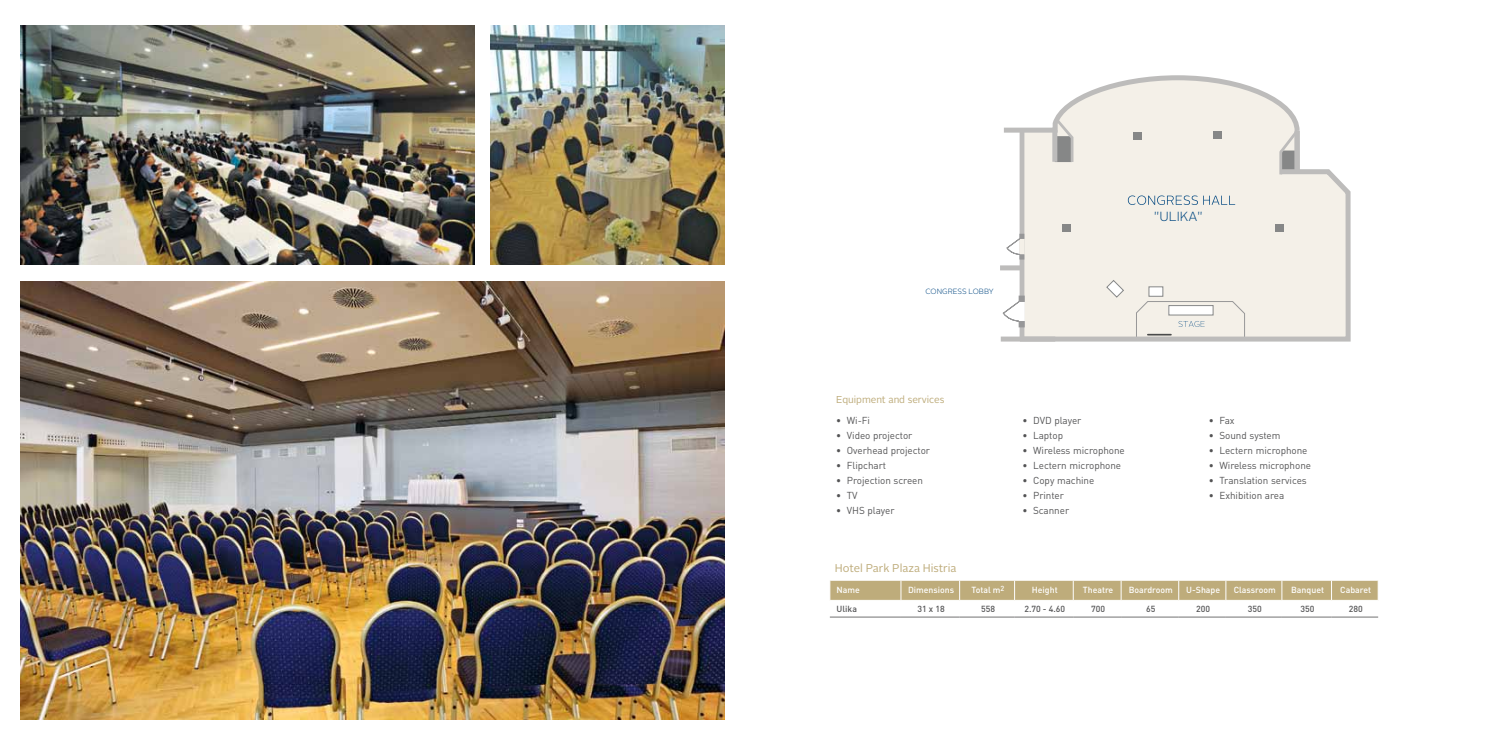
<style>
.page{position:relative;width:1489px;height:745px;background:#fff}
.page>*{position:absolute;margin:0;border:0;box-sizing:border-box;transform-origin:0 0}
.t1{font:300 13.25px "Alright Sans";color:#004680}
.t2{font:11.25px "Alright Sans";color:#beac7b}
.t3{font:10px "DIN Pro";letter-spacing:-.005em;color:#545455;scale:.96 1}
.t4{font:10px "Alright Sans";letter-spacing:-.005em;color:#beac7b}
.t5{font:500 8.75px "DIN Pro";color:#fff}
.t6{font:500 8.75px "DIN Pro";color:#545455}
.t7{font:300 7.62px "Alright Sans";color:#004680}
</style>
<div class="page">
<img style="left:20px;top:281px;width:704px;height:438px">
<img style="left:20px;top:25px;width:454px;height:239px">
<img style="left:490px;top:25px;width:234px;height:239px">
<svg style="left:830px;top:580px;width:548px;height:19px;background:#c1b082"></svg>
<hr style="left:829px;top:616px;width:71px;height:1px;background:#727172">
<hr style="left:900px;top:616px;width:59px;height:1px;background:#727172">
<hr style="left:959px;top:616px;width:55px;height:1px;background:#727172">
<hr style="left:1014px;top:616px;width:59px;height:1px;background:#727172">
<hr style="left:1073px;top:616px;width:48px;height:1px;background:#727172">
<hr style="left:1121px;top:616px;width:57px;height:1px;background:#727172">
<hr style="left:1178px;top:616px;width:47px;height:1px;background:#727172">
<hr style="left:1225px;top:616px;width:56px;height:1px;background:#727172">
<hr style="left:1281px;top:616px;width:50px;height:1px;background:#727172">
<hr style="left:1331px;top:616px;width:46px;height:1px;background:#727172">
<svg style="left:1301px;top:169px;width:50px;height:173px;background:#ece9e2"></svg>
<svg style="left:1000px;top:75px;width:301px;height:267px;background:#f0ede7"></svg>
<div style="left:1168px;top:305px;width:44px;height:10px;background:#fff"></div>
<div style="left:1168px;top:305px;width:45px;height:10px;border:1px solid #868787"></div>
<div style="left:1018px;top:295px;width:6px;height:7px;background:#979798"></div>
<svg style="left:1002px;top:301px;width:22px;height:26px"></svg>
<svg style="left:1006px;top:233px;width:18px;height:26px"></svg>
<svg style="left:1053px;top:117px;width:21px;height:48px"></svg>
<svg style="left:1277px;top:127px;width:23px;height:50px"></svg>
<p class="t7" style="left:925px;top:285px;width:70px">CONGRESS LOBBY</p>
<h1 class="t1" style="left:1154px;top:207px;width:50px">"ULIKA"</h1>
<p class="t4" style="left:836px;top:392px;width:110px">Equipment and services</p>
<p class="t3" style="left:836px;top:413px;width:37px">• Wi-Fi</p>
<p class="t3" style="left:836px;top:428px;width:81px">• Video projector</p>
<p class="t3" style="left:836px;top:443px;width:99px">• Overhead projector</p>
<p class="t3" style="left:836px;top:458px;width:53px">• Flipchart</p>
<p class="t3" style="left:836px;top:473px;width:92px">• Projection screen</p>
<p class="t3" style="left:836px;top:488px;width:24px">• TV</p>
<p class="t3" style="left:836px;top:503px;width:62px">• VHS player</p>
<p class="t3" style="left:1022px;top:413px;width:63px">• DVD player</p>
<p class="t3" style="left:1022px;top:428px;width:44px">• Laptop</p>
<p class="t3" style="left:1022px;top:443px;width:108px">• Wireless microphone</p>
<p class="t3" style="left:1022px;top:458px;width:104px">• Lectern microphone</p>
<p class="t3" style="left:1022px;top:473px;width:76px">• Copy machine</p>
<p class="t3" style="left:1022px;top:488px;width:45px">• Printer</p>
<p class="t3" style="left:1022px;top:503px;width:50px">• Scanner</p>
<p class="t3" style="left:1208px;top:413px;width:28px">• Fax</p>
<p class="t3" style="left:1208px;top:428px;width:76px">• Sound system</p>
<p class="t3" style="left:1208px;top:443px;width:104px">• Lectern microphone</p>
<p class="t3" style="left:1208px;top:458px;width:108px">• Wireless microphone</p>
<p class="t3" style="left:1208px;top:473px;width:103px">• Translation services</p>
<p class="t3" style="left:1208px;top:488px;width:80px">• Exhibition area</p>
<p class="t2" style="left:834px;top:559px;width:123px">Hotel Park Plaza Histria</p>
<p class="t5" style="left:836px;top:583px;width:25px">Name</p>
<p class="t5" style="left:908px;top:583px;width:48px">Dimensions</p>
<p class="t5" style="left:971px;top:583px;width:35px">Total m<sup>2</sup></p>
<p class="t5" style="left:1031px;top:583px;width:27px">Height</p>
<p class="t5" style="left:1082px;top:583px;width:32px">Theatre</p>
<p class="t5" style="left:1128px;top:583px;width:46px">Boardroom</p>
<p class="t5" style="left:1186px;top:583px;width:35px">U-Shape</p>
<p class="t5" style="left:1233px;top:583px;width:44px">Classroom</p>
<p class="t5" style="left:1290px;top:583px;width:34px">Banquet</p>
<p class="t5" style="left:1340px;top:583px;width:32px">Cabaret</p>
<p class="t6" style="left:836px;top:602px;width:22px">Ulika</p>
<p class="t6" style="left:917px;top:602px;width:29px">31 x 18</p>
<p class="t6" style="left:980px;top:602px;width:15px">558</p>
<p class="t6" style="left:1024px;top:602px;width:42px">2.70 - 4.60</p>
<p class="t6" style="left:1090px;top:602px;width:15px">700</p>
<p class="t6" style="left:1146px;top:602px;width:11px">65</p>
<p class="t6" style="left:1196px;top:602px;width:15px">200</p>
<p class="t6" style="left:1247px;top:602px;width:15px">350</p>
<p class="t6" style="left:1300px;top:602px;width:15px">350</p>
<p class="t6" style="left:1348px;top:602px;width:15px">280</p>
</div>
